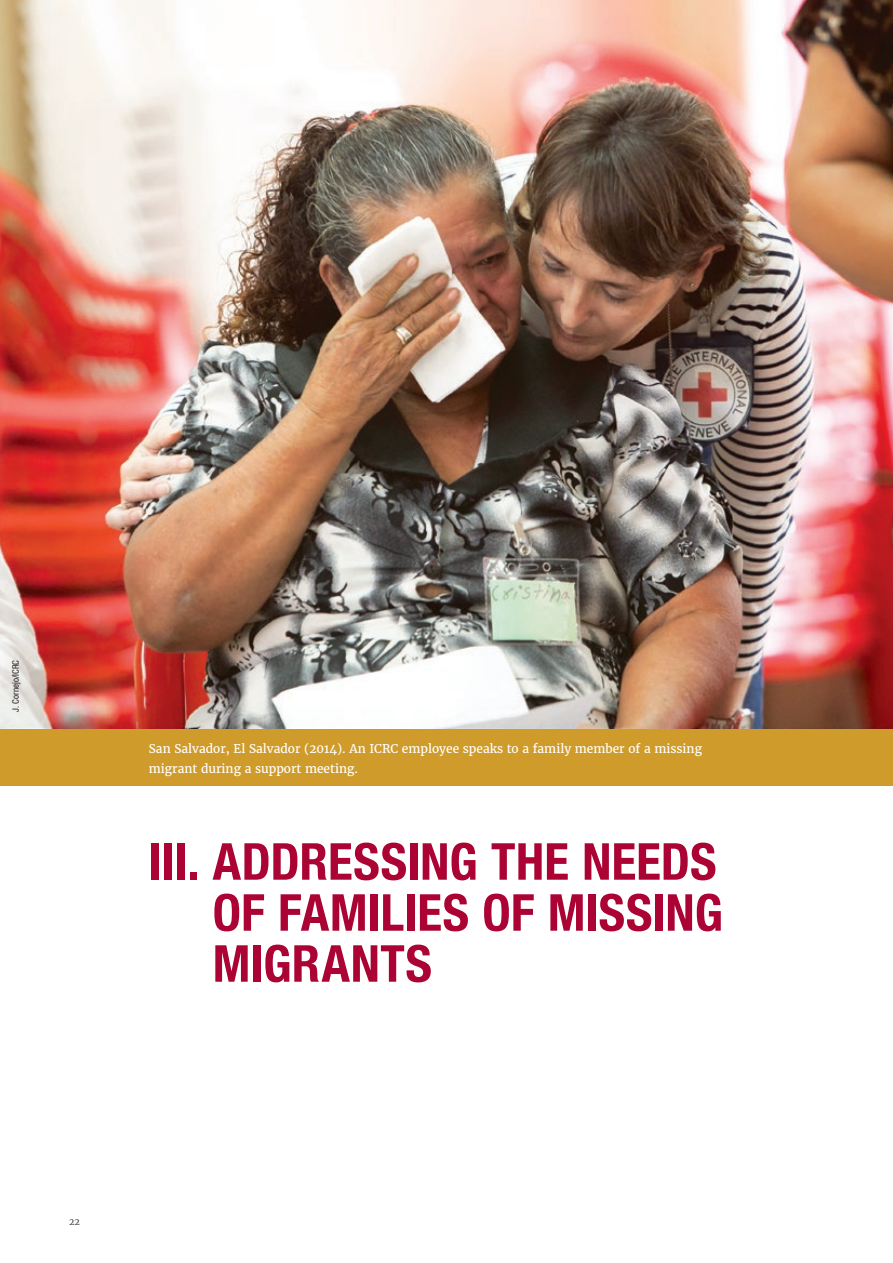
<style>
.page{position:relative;width:893px;height:1263px;background:#fff}
.page>*{position:absolute;margin:0;border:0;box-sizing:border-box;transform-origin:0 0}
.t1{font:700 condensed 51px/51px "Helvetica Neue LT Std";color:#ab0333}
.t2{font:12px/19.5px "Merriweather";color:#fff}
.t3{font:condensed 9px "Helvetica Neue LT Std";color:#231f20}
.t4{font:300 9px "Merriweather";color:#231f20}
</style>
<div class="page">
<img style="left:0;top:0;width:893px;height:729px">
<div style="left:0;top:729px;width:893px;height:56px;background:#cf9b2a"></div>
<p class="t3" style="left:10px;top:712px;width:53px;rotate:-90deg">J. Cornejo/ICRC</p>
<p class="t2" style="left:149px;top:739px;width:555px">San Salvador, El Salvador (2014). An ICRC employee speaks to a family member of a missing migrant during a support meeting.</p>
<h1 class="t1" style="left:213px;top:835px;width:512px;text-indent:-64px">III. ADDRESSING THE NEEDS<br>OF FAMILIES OF MISSING<br>MIGRANTS</h1>
<p class="t4" style="left:69px;top:1215px;width:12px">22</p>
</div>
